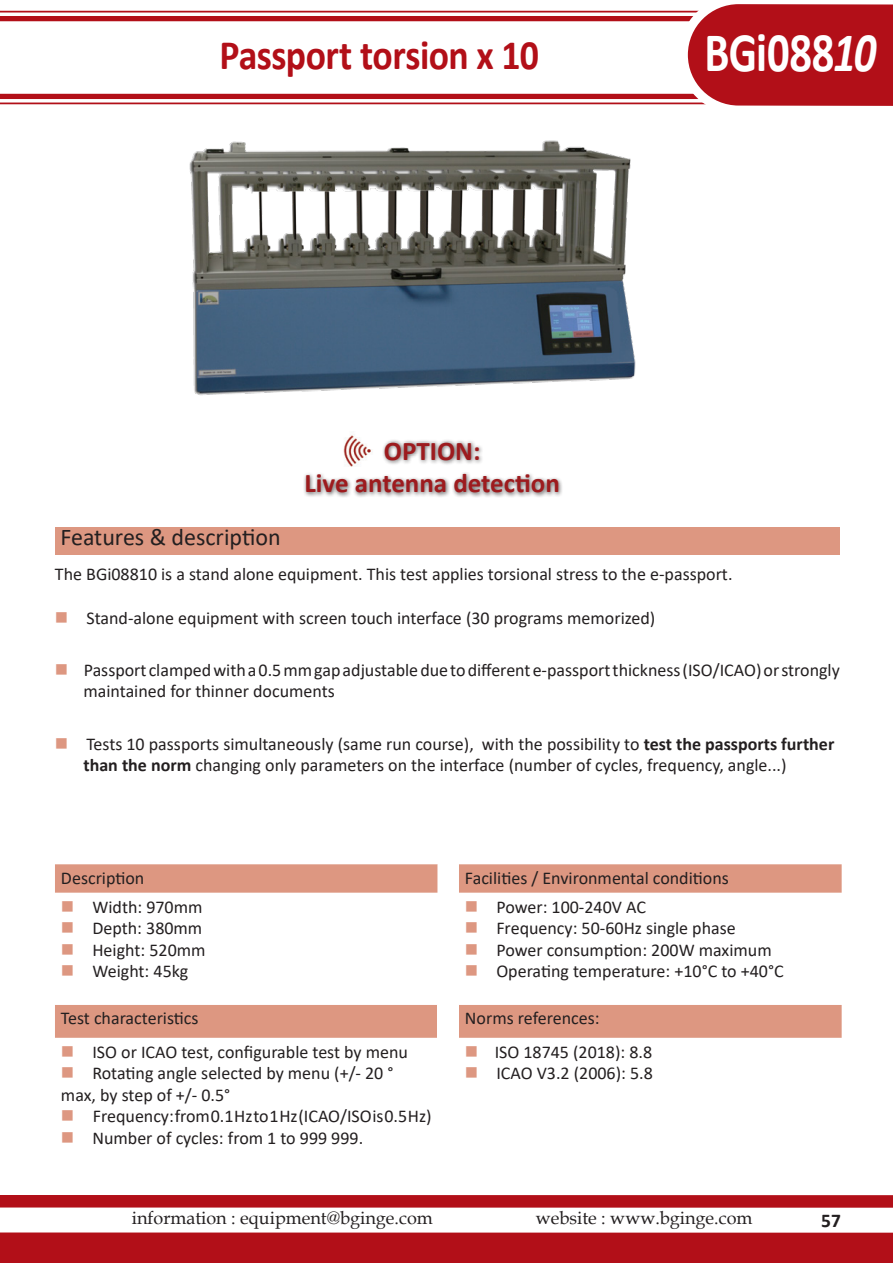
<style>
.page{position:relative;width:893px;height:1263px;background:#fff}
.page>*{position:absolute;margin:0;border:0;box-sizing:border-box;transform-origin:0 0}
.t1{font:700 56.1px "Calibri";letter-spacing:-.01em;color:#fff;scale:.8 1}
.t2{font:700 42px "Calibri";letter-spacing:-.015em;color:#b20f18;scale:.9 1}
.t3{font:700 27px "Calibri";color:#9d1b1e}
.t4{font:24px "Calibri";color:#231f20}
.t5{font:700 19.5px "Calibri";color:#231f20}
.t6{font:18px/21.6px "Calibri";color:#231f20}
.t7{font:18px "Book Antiqua";color:#231f20}
.s1{font-style:italic}
.s2{color:#dd9781}
.s3{font-weight:700}
</style>
<div class="page">
<div style="left:0;top:1195px;width:893px;height:13px;background:#b20f18"></div>
<div style="left:0;top:1232px;width:893px;height:31px;background:#b20f18"></div>
<hr style="left:0;top:11px;width:787px;height:2px;background:#b20f18">
<div style="left:0;top:16px;width:787px;height:5px;background:#b20f18"></div>
<div style="left:0;top:94px;width:787px;height:5px;background:#b20f18"></div>
<hr style="left:0;top:103px;width:787px;height:1px;background:#b20f18">
<svg style="left:674px;top:4px;width:219px;height:102px;background:#ba2830"></svg>
<img style="left:189px;top:140px;width:447px;height:256px">
<div style="left:55px;top:527px;width:785px;height:28px;background:#dd9781"></div>
<svg style="left:55px;top:864px;width:787px;height:174px"></svg>
<svg style="left:438px;top:864px;width:21px;height:141px"></svg>
<div style="left:438px;top:1005px;width:21px;height:33px;background:#fff"></div>
<div style="left:303px;top:438px;width:260px;height:60px;background:#231f20;opacity:.75"></div>
<img style="left:332px;top:435px;width:43px;height:36px">
<p class="t2" style="left:220px;top:26px;width:356px">Passport torsion x 10</p>
<p class="t1" style="left:705px;top:13px;width:217px">BGi088<span class="s1">10</span></p>
<p class="t4" style="left:60px;top:521px;width:222px">Features &amp; description</p>
<p class="t3" style="left:384px;top:432px;width:98px">OPTION:</p>
<p class="t3" style="left:304px;top:464px;width:257px">Live antenna detection</p>
<p class="t6" style="left:55px;top:563px;width:679px">The BGi08810 is a stand alone equipment. This test applies torsional stress to the e-passport.</p>
<p class="t6" style="left:55px;top:606px;width:602px"><span class="s2">■</span> Stand-alone equipment with screen touch interface (30 programs memorized)</p>
<p class="t6" style="left:55px;top:658px;width:786px"><span class="s2">■</span> Passport clamped with a 0.5 mm gap adjustable due to different e-passport thickness (ISO/ICAO) or strongly</p>
<p class="t6" style="left:83px;top:680px;width:253px">maintained for thinner documents</p>
<p class="t6" style="left:55px;top:732px;width:781px"><span class="s2">■</span> Tests 10 passports simultaneously (same run course), with the possibility to <span class="s3">test the passports further</span></p>
<p class="t6" style="left:83px;top:754px;width:705px"><span class="s3">than the norm</span> changing only parameters on the interface (number of cycles, frequency, angle...)</p>
<p class="t6" style="left:61px;top:866px;width:85px">Description</p>
<p class="t6" style="left:465px;top:866px;width:265px">Facilities / Environmental conditions</p>
<p class="t6" style="left:61px;top:895px;width:143px"><span class="s2">■</span> Width: 970mm</p>
<p class="t6" style="left:61px;top:917px;width:143px"><span class="s2">■</span> Depth: 380mm</p>
<p class="t6" style="left:61px;top:938px;width:146px"><span class="s2">■</span> Height: 520mm</p>
<p class="t6" style="left:61px;top:960px;width:129px"><span class="s2">■</span> Weight: 45kg</p>
<p class="t6" style="left:465px;top:895px;width:183px"><span class="s2">■</span> Power: 100-240V AC</p>
<p class="t6" style="left:465px;top:917px;width:272px"><span class="s2">■</span> Frequency: 50-60Hz single phase</p>
<p class="t6" style="left:465px;top:938px;width:308px"><span class="s2">■</span> Power consumption: 200W maximum</p>
<p class="t6" style="left:465px;top:960px;width:320px"><span class="s2">■</span> Operating temperature: +10°C to +40°C</p>
<p class="t6" style="left:61px;top:1007px;width:139px">Test characteristics</p>
<p class="t6" style="left:465px;top:1007px;width:136px">Norms references:</p>
<p class="t6" style="left:61px;top:1040px;width:349px"><span class="s2">■</span> ISO or ICAO test, configurable test by menu</p>
<p class="t6" style="left:61px;top:1062px;width:334px"><span class="s2">■</span> Rotating angle selected by menu (+/- 20 ° max, by step of +/- 0.5°</p>
<p class="t6" style="left:61px;top:1105px;width:372px"><span class="s2">■</span> Frequency: from 0.1 Hz to 1 Hz (ICAO/ISO is 0.5 Hz)</p>
<p class="t6" style="left:61px;top:1127px;width:304px"><span class="s2">■</span> Number of cycles: from 1 to 999 999.</p>
<p class="t6" style="left:465px;top:1040px;width:189px"><span class="s2">■</span> ISO 18745 (2018): 8.8</p>
<p class="t6" style="left:465px;top:1062px;width:189px"><span class="s2">■</span> ICAO V3.2 (2006): 5.8</p>
<p class="t7" style="left:132px;top:1206px;width:302px">information : equipment@bginge.com</p>
<p class="t7" style="left:536px;top:1206px;width:218px">website : www.bginge.com</p>
<p class="t5" style="left:821px;top:1206px;width:21px">57</p>
</div>
